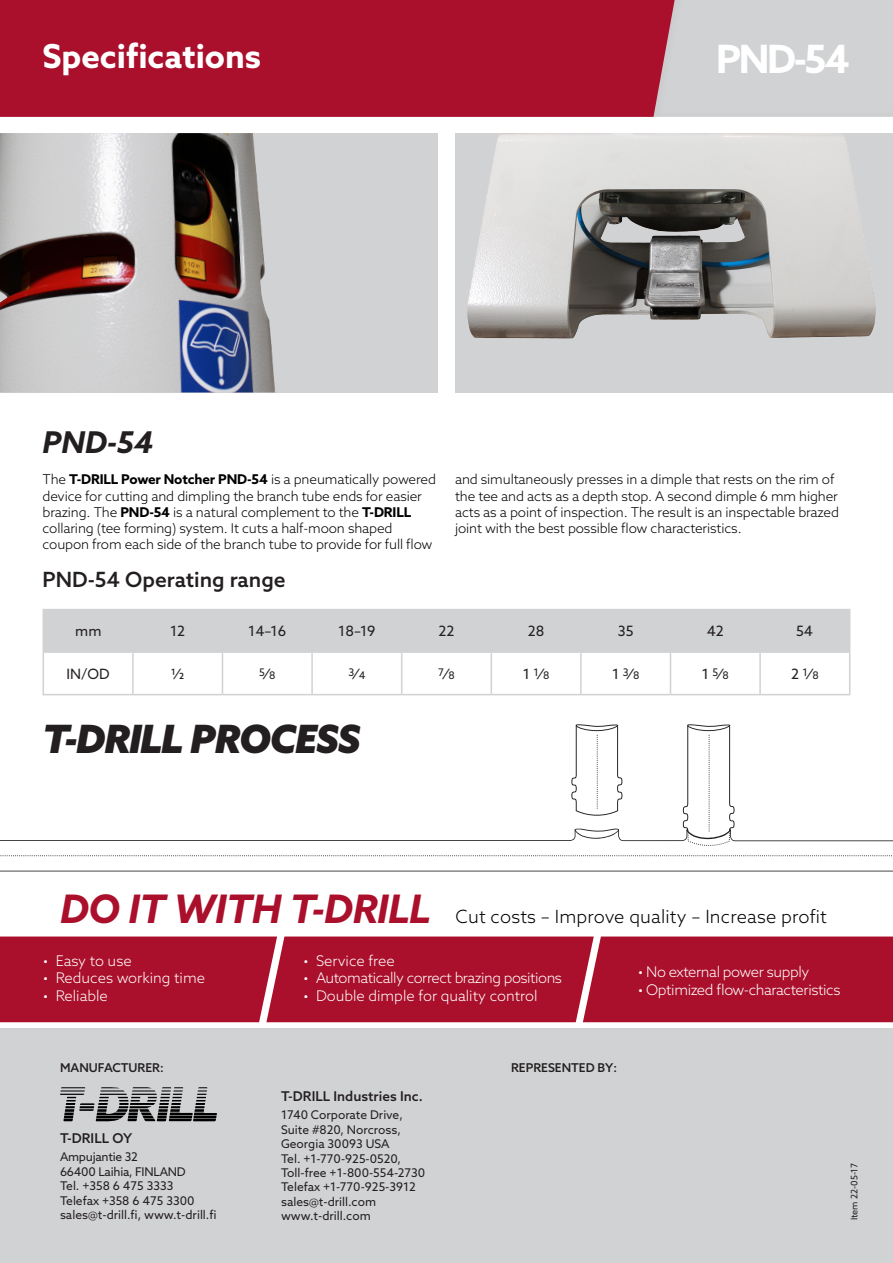
<style>
.page{position:relative;width:893px;height:1263px;background:#fff}
.page>*{position:absolute;margin:0;border:0;box-sizing:border-box;transform-origin:0 0}
.t1{font:italic 700 39.3px "Azo Sans";letter-spacing:-.01em;color:#aa0f2b}
.t2{font:italic 900 39px "Azo Sans";letter-spacing:-.03em;color:#231f20}
.t3{font:700 39px "Azo Sans";color:#fff}
.t4{font:700 33px "Azo Sans";color:#fff}
.t5{font:italic 700 30px "Azo Sans";color:#231f20}
.t6{font:500 21px "Azo Sans";color:#231f20}
.t7{font:300 18.15px "Azo Sans";letter-spacing:.01em;color:#000}
.t8{font:300 14.7px "Azo Sans";letter-spacing:-.025em;color:#fff}
.t9{font:300 14.7px "Azo Sans";color:#fff}
.t10{font:300 14.7px "Azo Sans";letter-spacing:-.005em;color:#fff}
.t11{font:14.25px "Azo Sans";color:#231f20}
.t12{font:300 13.5px/16.2px "Azo Sans";letter-spacing:-.01em;color:#000}
.t13{font:500 13.5px "Azo Sans";color:#231f20}
.t14{font:500 12.15px "Azo Sans";color:#231f20}
.t15{font:12px "Azo Sans";color:#231f20}
.t16{font:12px/14.4px "Azo Sans";letter-spacing:-.02em;color:#231f20}
.t17{font:10.5px "Azo Sans";color:#231f20}
.t18{font:9px "Azo Sans";color:#231f20}
.s1{font-weight:700}
.s2{font-size:14.25px}
.s3{font-size:10.5px}
</style>
<div class="page">
<img style="left:455px;top:133px;width:438px;height:256px">
<div style="left:0;top:133px;width:438px;height:259px;background:#d1d2d4"></div>
<img style="left:0;top:133px;width:275px;height:259px">
<div style="left:44px;top:610px;width:805px;height:41px;background:#d1d2d4"></div>
<hr style="left:43px;top:609px;width:90px;height:1px;background:#d1d2d4">
<hr style="left:43px;top:610px;width:1px;height:41px;background:#d1d2d4">
<hr style="left:133px;top:609px;width:89px;height:1px;background:#d1d2d4">
<hr style="left:222px;top:609px;width:90px;height:1px;background:#d1d2d4">
<hr style="left:312px;top:609px;width:90px;height:1px;background:#d1d2d4">
<hr style="left:402px;top:609px;width:89px;height:1px;background:#d1d2d4">
<hr style="left:491px;top:609px;width:90px;height:1px;background:#d1d2d4">
<hr style="left:581px;top:609px;width:89px;height:1px;background:#d1d2d4">
<hr style="left:670px;top:609px;width:90px;height:1px;background:#d1d2d4">
<hr style="left:760px;top:609px;width:90px;height:1px;background:#d1d2d4">
<hr style="left:849px;top:610px;width:1px;height:41px;background:#d1d2d4">
<hr style="left:43px;top:651px;width:90px;height:2px;background:#d1d2d4">
<hr style="left:43px;top:653px;width:1px;height:41px;background:#d1d2d4">
<hr style="left:133px;top:651px;width:89px;height:2px;background:#d1d2d4">
<hr style="left:132px;top:653px;width:2px;height:41px;background:#d1d2d4">
<hr style="left:222px;top:651px;width:90px;height:2px;background:#d1d2d4">
<hr style="left:222px;top:653px;width:1px;height:41px;background:#d1d2d4">
<hr style="left:312px;top:651px;width:90px;height:2px;background:#d1d2d4">
<hr style="left:311px;top:653px;width:2px;height:41px;background:#d1d2d4">
<hr style="left:402px;top:651px;width:89px;height:2px;background:#d1d2d4">
<hr style="left:401px;top:653px;width:1px;height:41px;background:#d1d2d4">
<hr style="left:491px;top:651px;width:90px;height:2px;background:#d1d2d4">
<hr style="left:491px;top:653px;width:1px;height:41px;background:#d1d2d4">
<hr style="left:581px;top:651px;width:89px;height:2px;background:#d1d2d4">
<hr style="left:580px;top:653px;width:2px;height:41px;background:#d1d2d4">
<hr style="left:670px;top:651px;width:90px;height:2px;background:#d1d2d4">
<hr style="left:670px;top:653px;width:1px;height:41px;background:#d1d2d4">
<hr style="left:760px;top:651px;width:90px;height:2px;background:#d1d2d4">
<hr style="left:759px;top:653px;width:2px;height:41px;background:#d1d2d4">
<hr style="left:849px;top:653px;width:1px;height:41px;background:#d1d2d4">
<hr style="left:43px;top:694px;width:90px;height:1px;background:#d1d2d4">
<hr style="left:133px;top:694px;width:89px;height:1px;background:#d1d2d4">
<hr style="left:222px;top:694px;width:90px;height:1px;background:#d1d2d4">
<hr style="left:312px;top:694px;width:90px;height:1px;background:#d1d2d4">
<hr style="left:402px;top:694px;width:89px;height:1px;background:#d1d2d4">
<hr style="left:491px;top:694px;width:90px;height:1px;background:#d1d2d4">
<hr style="left:581px;top:694px;width:89px;height:1px;background:#d1d2d4">
<hr style="left:670px;top:694px;width:90px;height:1px;background:#d1d2d4">
<hr style="left:760px;top:694px;width:90px;height:1px;background:#d1d2d4">
<svg style="left:0;top:855px;width:892px;height:1px"></svg>
<svg style="left:0;top:871px;width:893px;height:1px"></svg>
<svg style="left:0;top:724px;width:893px;height:122px"></svg>
<div style="left:642px;top:0;width:251px;height:118px;background:#d1d2d4"></div>
<div style="left:0;top:0;width:675px;height:117px;background:#aa0f2b"></div>
<div style="left:0;top:1028px;width:893px;height:235px;background:#d1d2d4"></div>
<svg style="left:60px;top:1087px;width:157px;height:34px"></svg>
<div style="left:0;top:936px;width:893px;height:86px;background:#aa0f2b"></div>
<p class="t4" style="left:43px;top:34px;width:220px">Specifications</p>
<p class="t5" style="left:43px;top:422px;width:112px">PND-54</p>
<p class="t3" style="left:716px;top:33px;width:135px">PND-54</p>
<p class="t12" style="left:43px;top:471px;width:395px">The <span class="s1">T-DRILL Power Notcher PND-54</span> is a pneumatically powered device for cutting and dimpling the branch tube ends for easier brazing. The <span class="s1">PND-54</span> is a natural complement to the <span class="s1">T-DRILL </span>collaring (tee forming) system. It cuts a half-moon shaped coupon from each side of the branch tube to provide for full flow</p>
<p class="t12" style="left:455px;top:471px;width:385px">and simultaneously presses in a dimple that rests on the rim of the tee and acts as a depth stop. A second dimple 6 mm higher acts as a point of inspection. The result is an inspectable brazed joint with the best possible flow characteristics.</p>
<p class="t6" style="left:43px;top:566px;width:245px">PND-54 Operating range</p>
<p class="t11" style="left:75px;top:622px;width:28px">mm</p>
<p class="t11" style="left:170px;top:622px;width:17px">12</p>
<p class="t11" style="left:248px;top:622px;width:40px">14–16</p>
<p class="t11" style="left:338px;top:622px;width:39px">18–19</p>
<p class="t11" style="left:438px;top:622px;width:18px">22</p>
<p class="t11" style="left:528px;top:622px;width:18px">28</p>
<p class="t11" style="left:618px;top:622px;width:17px">35</p>
<p class="t11" style="left:707px;top:622px;width:19px">42</p>
<p class="t11" style="left:796px;top:622px;width:18px">54</p>
<p class="t11" style="left:67px;top:664px;width:45px">IN/OD</p>
<p class="t11" style="left:171px;top:664px;width:15px">½</p>
<p class="t17" style="left:259px;top:667px;width:18px">5<span class="s2">⁄</span>8</p>
<p class="t17" style="left:348px;top:667px;width:19px">3<span class="s2">⁄</span>4</p>
<p class="t17" style="left:438px;top:667px;width:18px">7<span class="s2">⁄</span>8</p>
<p class="t11" style="left:523px;top:664px;width:28px">1 <sup>1</sup>⁄<span class="s3">8</span></p>
<p class="t11" style="left:612px;top:664px;width:29px">1 <sup>3</sup>⁄<span class="s3">8</span></p>
<p class="t11" style="left:702px;top:664px;width:29px">1 <sup>5</sup>⁄<span class="s3">8</span></p>
<p class="t11" style="left:791px;top:664px;width:29px">2 <sup>1</sup>⁄<span class="s3">8</span></p>
<p class="t2" style="left:43px;top:713px;width:319px">T-DRILL PROCESS</p>
<p class="t1" style="left:60px;top:883px;width:372px">DO IT WITH T-DRILL</p>
<p class="t7" style="left:455px;top:905px;width:373px">Cut costs – Improve quality – Increase profit</p>
<p class="t10" style="left:43px;top:951px;width:90px">• Easy to use</p>
<p class="t9" style="left:43px;top:969px;width:164px">• Reduces working time</p>
<p class="t9" style="left:43px;top:986px;width:66px">• Reliable</p>
<p class="t9" style="left:303px;top:951px;width:93px">• Service free</p>
<p class="t8" style="left:303px;top:968px;width:260px">• Automatically correct brazing positions</p>
<p class="t9" style="left:303px;top:986px;width:236px">• Double dimple for quality control</p>
<p class="t8" style="left:638px;top:962px;width:173px">• No external power supply</p>
<p class="t8" style="left:638px;top:980px;width:204px">• Optimized flow-characteristics</p>
<p class="t14" style="left:60px;top:1059px;width:105px">MANUFACTURER:</p>
<p class="t14" style="left:511px;top:1059px;width:107px">REPRESENTED BY:</p>
<p class="t13" style="left:60px;top:1129px;width:74px">T-DRILL OY</p>
<p class="t16" style="left:60px;top:1150px;width:127px">Ampujantie 32<br>66400 Laihia, FINLAND</p>
<p class="t15" style="left:60px;top:1178px;width:115px">Tel. +358 6 475 3333</p>
<p class="t15" style="left:60px;top:1192px;width:136px">Telefax +358 6 475 3300</p>
<p class="t15" style="left:60px;top:1207px;width:158px">sales@t-drill.fi, www.t-drill.fi</p>
<p class="t13" style="left:281px;top:1087px;width:143px">T-DRILL Industries Inc.</p>
<p class="t15" style="left:281px;top:1107px;width:123px">1740 Corporate Drive,</p>
<p class="t15" style="left:281px;top:1121px;width:121px">Suite #820, Norcross,</p>
<p class="t15" style="left:281px;top:1136px;width:110px">Georgia 30093 USA</p>
<p class="t15" style="left:281px;top:1150px;width:121px">Tel. +1-770-925-0520,</p>
<p class="t15" style="left:281px;top:1165px;width:146px">Toll-free +1-800-554-2730</p>
<p class="t15" style="left:281px;top:1179px;width:136px">Telefax +1-770-925-3912</p>
<p class="t15" style="left:281px;top:1193px;width:97px">sales@t-drill.com</p>
<p class="t15" style="left:281px;top:1208px;width:91px">www.t-drill.com</p>
<p class="t18" style="left:848px;top:1220px;width:59px;rotate:-90deg">Item 22-05-17</p>
</div>
